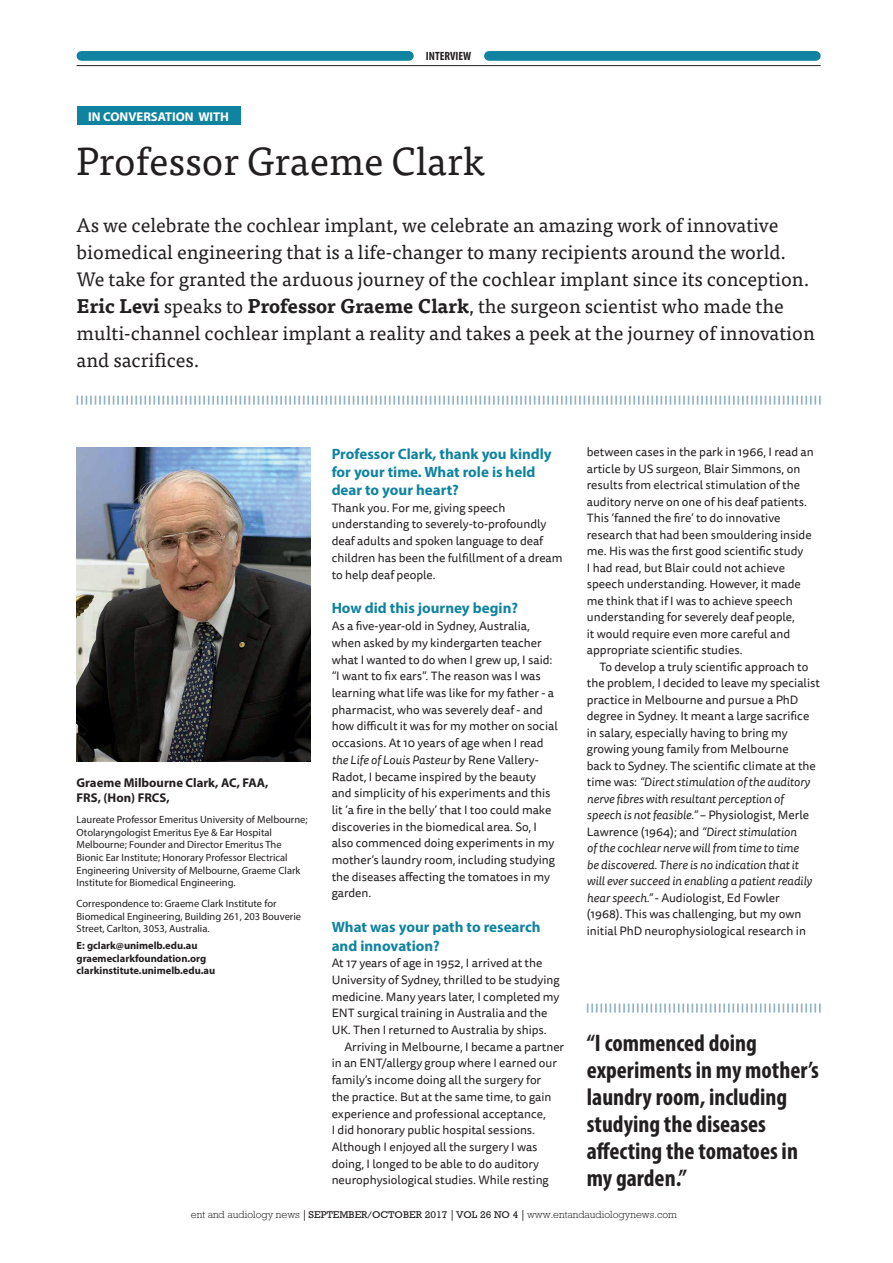
<style>
.page{position:relative;width:893px;height:1263px;background:#fff}
.page>*{position:absolute;margin:0;border:0;box-sizing:border-box;transform-origin:0 0}
.feature_Headline{font:39px "Tisa Pro";color:#231f20}
.feature_Quote{font:700 condensed 24px/27px "Myriad Pro";color:#231f20}
.feature_Standfirst{font:19.5px/27px "Tisa Pro";color:#231f20}
.question_in_prof_dev{font:700 15px/18.1px "Myriad Pro";color:#0f83a0}
.feature_Author_name{font:700 12.75px/15.3px "Myriad Pro";color:#231f20}
.t1{font:700 12.75px "Myriad Pro";color:#fff}
.feature_Body_Indent{font:12px/16.5px "Tisa Sans Pro";color:#231f20}
.feature_body_no_inde{font:12px/16.6px "Tisa Sans Pro";color:#231f20}
.t2{font:700 condensed 12px "Myriad Pro";color:#231f20}
.feature_author_bioda{font:10.5px/12.6px "Myriad Pro";color:#231f20}
.t3{font:300 10.5px "Rockwell";color:#231f20}
.feature_Author_conta{font:700 10.5px/12.6px "Myriad Pro";color:#231f20}
.s1{font-weight:700}
.s2{font-style:italic}
.s3{font-family:"Adobe Caslon Pro";font-weight:700}
.s4{font-weight:400;font-size:10.05px}
</style>
<div class="page">
<hr style="left:77px;top:65px;width:744px;height:1px;background:#231f20">
<div style="left:81px;top:51px;width:328px;height:10px;background:#0f83a0"></div>
<div style="left:489px;top:51px;width:327px;height:10px;background:#0f83a0"></div>
<div style="left:77px;top:106px;width:164px;height:19px;background:#0f83a0"></div>
<svg style="left:77px;top:396px;width:744px;height:9px"></svg>
<img style="left:77px;top:447px;width:233px;height:315px">
<svg style="left:587px;top:1003px;width:234px;height:9px"></svg>
<p class="t1" style="left:88px;top:108px;width:142px">IN CONVERSATION WITH</p>
<p class="t2" style="left:426px;top:49px;width:47px">INTERVIEW</p>
<p class="feature_Headline" style="left:77px;top:133px;width:410px">Professor Graeme Clark</p>
<p class="feature_Standfirst" style="left:77px;top:211px;width:740px">As we celebrate the cochlear implant, we celebrate an amazing work of innovative biomedical engineering that is a life-changer to many recipients around the world.<br>We take for granted the arduous journey of the cochlear implant since its conception.<br><span class="s1">Eric Levi</span> speaks to <span class="s1">Professor Graeme Clark</span>, the surgeon scientist who made the multi-channel cochlear implant a reality and takes a peek at the journey of innovation and sacrifices.</p>
<p class="feature_Body_Indent" style="left:587px;top:444px;width:228px">between cases in the park in 1966, I read an article by US surgeon, Blair Simmons, on results from electrical stimulation of the auditory nerve on one of his deaf patients.<br>This ‘fanned the fire’ to do innovative research that had been smouldering inside me. His was the first good scientific study<br>I had read, but Blair could not achieve speech understanding. However, it made me think that if I was to achieve speech understanding for severely deaf people,<br>it would require even more careful and appropriate scientific studies.</p>
<p class="feature_Body_Indent" style="left:587px;top:659px;width:235px;text-indent:13px">To develop a truly scientific approach to the problem, I decided to leave my specialist practice in Melbourne and pursue a PhD degree in Sydney. It meant a large sacrifice in salary, especially having to bring my growing young family from Melbourne<br>back to Sydney. The scientific climate at the time was: <span class="s2">“Direct stimulation of the auditory nerve fibres with resultant perception of speech is not feasible.”</span> – Physiologist, Merle Lawrence (1964); and <span class="s2">“Direct stimulation<br>of the cochlear nerve will from time to time<br>be discovered. There is no indication that it<br>will ever succeed in enabling a patient readily hear speech.”</span> - Audiologist, Ed Fowler<br>(1968). This was challenging, but my own initial PhD neurophysiological research in</p>
<p class="question_in_prof_dev" style="left:332px;top:444px;width:222px">Professor Clark, thank you kindly for your time. What role is held dear to your heart?</p>
<p class="feature_body_no_inde" style="left:332px;top:500px;width:232px">Thank you. For me, giving speech understanding to severely-to-profoundly deaf adults and spoken language to deaf children has been the fulfillment of a dream to help deaf people.</p>
<p class="question_in_prof_dev" style="left:332px;top:599px;width:188px">How did this journey begin?</p>
<p class="feature_body_no_inde" style="left:332px;top:618px;width:228px">As a five-year-old in Sydney, Australia, when asked by my kindergarten teacher what I wanted to do when I grew up, I said: “I want to fix ears”. The reason was I was learning what life was like for my father - a pharmacist, who was severely deaf - and how difficult it was for my mother on social occasions. At 10 years of age when I read <span class="s2">the Life of Louis Pasteur</span> by Rene Vallery-Radot, I became inspired by the beauty and simplicity of his experiments and this lit ‘a fire in the belly’ that I too could make discoveries in the biomedical area. So, I also commenced doing experiments in my mother’s laundry room, including studying the diseases affecting the tomatoes in my garden.</p>
<p class="question_in_prof_dev" style="left:332px;top:918px;width:211px">What was your path to research and innovation?</p>
<p class="feature_body_no_inde" style="left:332px;top:955px;width:229px">At 17 years of age in 1952, I arrived at the University of Sydney, thrilled to be studying medicine. Many years later, I completed my ENT surgical training in Australia and the UK. Then I returned to Australia by ships.</p>
<p class="feature_Body_Indent" style="left:332px;top:1038px;width:234px;text-indent:13px">Arriving in Melbourne, I became a partner in an ENT/allergy group where I earned our family’s income doing all the surgery for<br>the practice. But at the same time, to gain experience and professional acceptance,<br>I did honorary public hospital sessions.<br>Although I enjoyed all the surgery I was doing, I longed to be able to do auditory neurophysiological studies. While resting</p>
<p class="feature_Author_name" style="left:77px;top:774px;width:193px">Graeme Milbourne Clark, AC, FAA,<br>FRS, (Hon) FRCS,</p>
<p class="feature_author_bioda" style="left:77px;top:813px;width:233px">Laureate Professor Emeritus University of Melbourne; Otolaryngologist Emeritus Eye &amp; Ear Hospital Melbourne; Founder and Director Emeritus The Bionic Ear Institute; Honorary Professor Electrical Engineering University of Melbourne, Graeme Clark Institute for Biomedical Engineering.</p>
<p class="feature_author_bioda" style="left:77px;top:897px;width:226px">Correspondence to: Graeme Clark Institute for<br>Biomedical Engineering, Building 261, 203 Bouverie<br>Street, Carlton, 3053, Australia.</p>
<p class="feature_Author_conta" style="left:77px;top:939px;width:140px">E: gclark@unimelb.edu.au graemeclarkfoundation.org clarkinstitute.unimelb.edu.au</p>
<p class="feature_Quote" style="left:587px;top:1029px;width:234px">“I commenced doing experiments in my mother’s laundry room, including studying the diseases affecting the tomatoes in my garden.”</p>
<p class="t3" style="left:191px;top:1208px;width:487px">ent and audiology news <span class="s3">|</span> <span class="s4">SEPTEMBER/OCTOBER 2017</span> <span class="s3">|</span> <span class="s4">VOL 26 NO 4</span> <span class="s3">|</span> www.entandaudiologynews.com</p>
</div>
